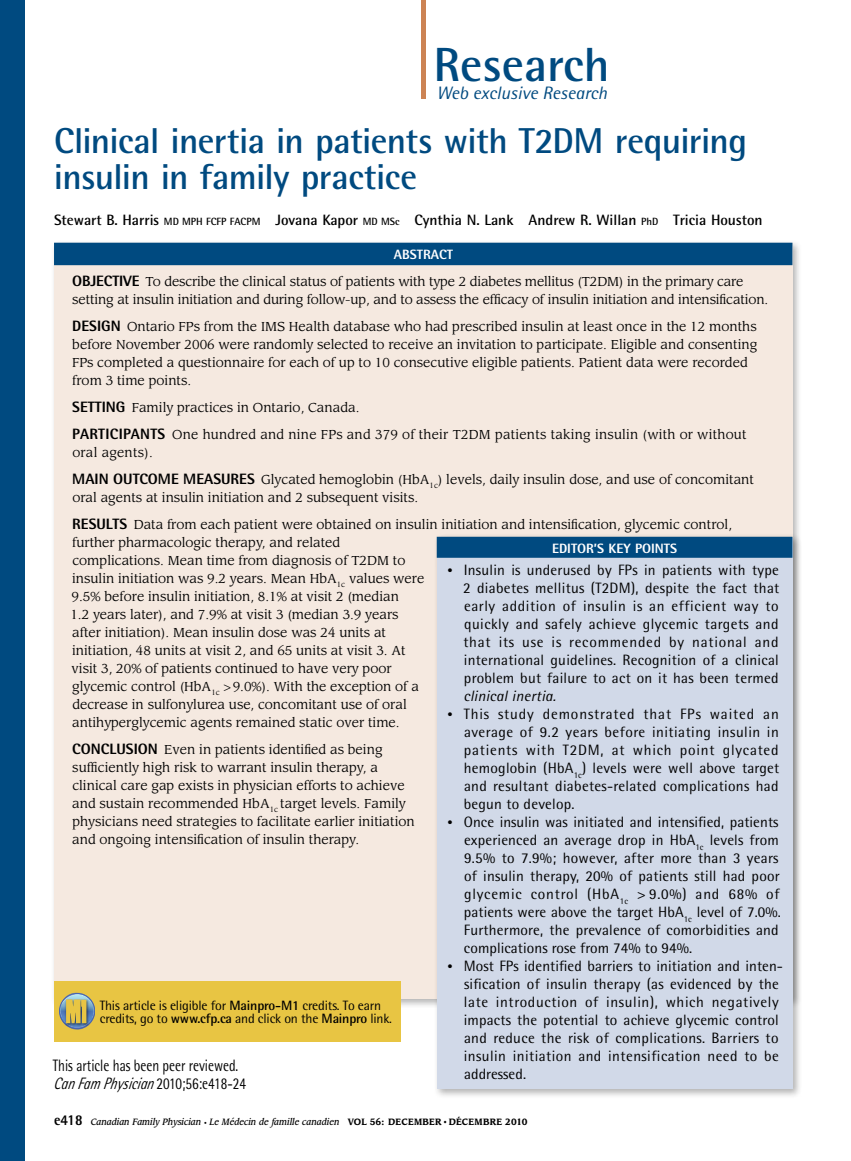
<style>
.page{position:relative;width:851px;height:1161px;background:#fff}
.page>*{position:absolute;margin:0;border:0;box-sizing:border-box;transform-origin:0 0}
.t1{font:700 48px "Rotis Semi Sans Std";color:#004a80}
.t2{font:700 36px/36px "Rotis Semi Sans Std";letter-spacing:-.02em;color:#004a80}
.t3{font:italic 18px "Rotis Semi Sans Std";color:#004a80}
.t4{font:16.5px/18px "Rotis Semi Sans Std";color:#000;scale:.8 1}
.t5{font:15px/18px "Rotis Semi Sans Std";letter-spacing:.015em;color:#000;text-align:justify}
.t6{font:700 15px "Rotis Semi Sans Std";color:#000}
.t7{font:italic 15px "Rotis Semi Sans Std";letter-spacing:.015em;color:#000}
.t8{font:13.5px/13.5px "Rotis Semi Sans Std";letter-spacing:-.01em;color:#000}
.t9{font:800 13.5px "Rotis Semi Sans Std";color:#fff}
.t10{font:12.75px/18px "Leawood Std";color:#000}
.t11{font:12.75px/27px "Leawood Std";letter-spacing:.02em;color:#000}
.t12{font:italic 500 9px "Leawood Std";color:#000;scale:.9 1}
.s1{font-size:10.5px}
.s2{font-family:"Rotis Semi Sans Std";font-weight:800;font-size:15px}
.s3{font-weight:700}
.s4{font-style:italic}
.s5{font-family:"Rotis Semi Sans Std";font-weight:800;font-style:normal;font-size:15px}
.s6{font-style:normal;font-size:6px}
.s7{font-weight:700;font-style:normal}
.s8{font-family:"Times";font-weight:400;font-style:normal}
</style>
<div class="page">
<div style="left:0;top:0;width:24px;height:1161px;background:#004a80"></div>
<div style="left:421px;top:0;width:5px;height:99px;background:#cc8354"></div>
<div style="left:54px;top:243px;width:738px;height:756px;background:#f5e9e0"></div>
<div style="left:54px;top:243px;width:738px;height:22px;background:#004a80"></div>
<div style="left:433px;top:533px;width:369px;height:565px;background:#000;opacity:.3"></div>
<div style="left:436px;top:539px;width:356px;height:550px;background:#d1d9e8"></div>
<div style="left:436px;top:537px;width:356px;height:21px;background:#004a80"></div>
<div style="left:54px;top:981px;width:347px;height:61px;background:#e8c543"></div>
<svg style="left:59px;top:993px;width:36px;height:37px"></svg>
<h1 class="t1" style="left:433px;top:35px;width:177px">Research</h1>
<h3 class="t3" style="left:436px;top:82px;width:172px">Web exclusive Research</h3>
<h2 class="t2" style="left:54px;top:122px;width:694px">Clinical inertia in patients with T2DM requiring insulin in family practice</h2>
<p class="t6" style="left:54px;top:211px;width:710px">Stewart B. Harris <span class="s1">MD MPH FCFP FACPM</span> Jovana Kapor <span class="s1">MD MSc</span> Cynthia N. Lank Andrew R. Willan <span class="s1">PhD</span> Tricia Houston</p>
<p class="t9" style="left:394px;top:246px;width:61px">ABSTRACT</p>
<p class="t10" style="left:72px;top:273px;width:697px"><span class="s2">OBJECTIVE</span> To describe the clinical status of patients with type 2 diabetes mellitus (T2DM) in the primary care setting at insulin initiation and during follow-up, and to assess the efficacy of insulin initiation and intensification.</p>
<p class="t10" style="left:72px;top:318px;width:686px"><span class="s2">DESIGN</span> Ontario FPs from the IMS Health database who had prescribed insulin at least once in the 12 months before November 2006 were randomly selected to receive an invitation to participate. Eligible and consenting FPs completed a questionnaire for each of up to 10 consecutive eligible patients. Patient data were recorded from 3 time points.</p>
<p class="t11" style="left:72px;top:394px;width:675px"><span class="s2">SETTING</span> Family practices in Ontario, Canada.<br><span class="s2">PARTICIPANTS</span> One hundred and nine FPs and 379 of their T2DM patients taking insulin (with or without</p>
<p class="t10" style="left:72px;top:439px;width:683px;line-height:27px">oral agents).<br><span class="s2">MAIN OUTCOME MEASURES</span> Glycated hemoglobin (HbA<sub>1c</sub>) levels, daily insulin dose, and use of concomitant</p>
<p class="t10" style="left:72px;top:484px;width:661px;line-height:27px">oral agents at insulin initiation and 2 subsequent visits.<br><span class="s2">RESULTS</span> Data from each patient were obtained on insulin initiation and intensification, glycemic control,</p>
<p class="t10" style="left:70px;top:534px;width:355px">further pharmacologic therapy, and related complications. Mean time from diagnosis of T2DM to insulin initiation was 9.2 years. Mean HbA<sub>1c</sub> values were 9.5% before insulin initiation, 8.1% at visit 2 (median<br>1.2 years later), and 7.9% at visit 3 (median 3.9 years after initiation). Mean insulin dose was 24 units at initiation, 48 units at visit 2, and 65 units at visit 3. At visit 3, 20% of patients continued to have very poor glycemic control (HbA<sub>1c</sub> &gt;9.0%). With the exception of a decrease in sulfonylurea use, concomitant use of oral antihyperglycemic agents remained static over time.</p>
<p class="t10" style="left:72px;top:741px;width:344px"><span class="s2">CONCLUSION</span> Even in patients identified as being sufficiently high risk to warrant insulin therapy, a clinical care gap exists in physician efforts to achieve and sustain recommended HbA<sub>1c</sub> target levels. Family physicians need strategies to facilitate earlier initiation and ongoing intensification of insulin therapy.</p>
<p class="t9" style="left:552px;top:539px;width:15px">EDITOR</p>
<p class="t9" style="left:593px;top:539px;width:57px">’S KEY POINTS</p>
<p class="t5" style="left:463px;top:561px;width:318px;text-indent:-16px"><span class="s1">•</span> Insulin is underused by FPs in patients with type 2 diabetes mellitus (T2DM), despite the fact that early addition of insulin is an efficient way to quickly and safely achieve glycemic targets and that its use is recommended by national and international guidelines. Recognition of a clinical problem but failure to act on it has been termed</p>
<p class="t7" style="left:463px;top:687px;width:94px">clinical inertia.</p>
<p class="t5" style="left:464px;top:705px;width:317px;text-indent:-16px"><span class="s1">•</span> This study demonstrated that FPs waited an average of 9.2 years before initiating insulin in patients with T2DM, at which point glycated hemoglobin (HbA<sub>1c</sub>) levels were well above target and resultant diabetes-related complications had begun to develop.</p>
<p class="t5" style="left:464px;top:813px;width:318px;text-align:left;text-indent:-16px"><span class="s1">•</span> Once insulin was initiated and intensified, patients experienced an average drop in HbA<sub>1c</sub> levels from 9.5% to 7.9%; however, after more than 3 years of insulin therapy, 20% of patients still had poor glycemic control (HbA<sub>1c</sub> &gt; 9.0%) and 68% of patients were above the target HbA<sub>1c</sub> level of 7.0%.<br>Furthermore, the prevalence of comorbidities and complications rose from 74% to 94%.</p>
<p class="t5" style="left:464px;top:957px;width:321px;text-align:left;text-indent:-16px"><span class="s1">•</span> Most FPs identified barriers to initiation and inten&shy;sification of insulin therapy (as evidenced by the late introduction of insulin), which negatively impacts the potential to achieve glycemic control and reduce the risk of complications. Barriers to insulin initiation and intensification need to be addressed.</p>
<p class="t8" style="left:100px;top:998px;width:293px">This article is eligible for <span class="s3">Mainpro-M1</span> credits. To earn credits, go to <span class="s3">www.cfp.ca</span> and click on the <span class="s3">Mainpro</span> link.</p>
<p class="t4" style="left:53px;top:1056px;width:243px">This article has been peer reviewed.<br><span class="s4">Can Fam Physician</span>2010;56:e418-24</p>
<p class="t12" style="left:54px;top:1116px;width:527px"><span class="s5">E418</span> Canadian Family Physician <span class="s6">•</span> Le Médecin de famille canadien <span class="s7">VOL 56: DECEMBER</span> <span class="s8">•</span> <span class="s7">DÉCEMBRE 2010</span></p>
</div>
